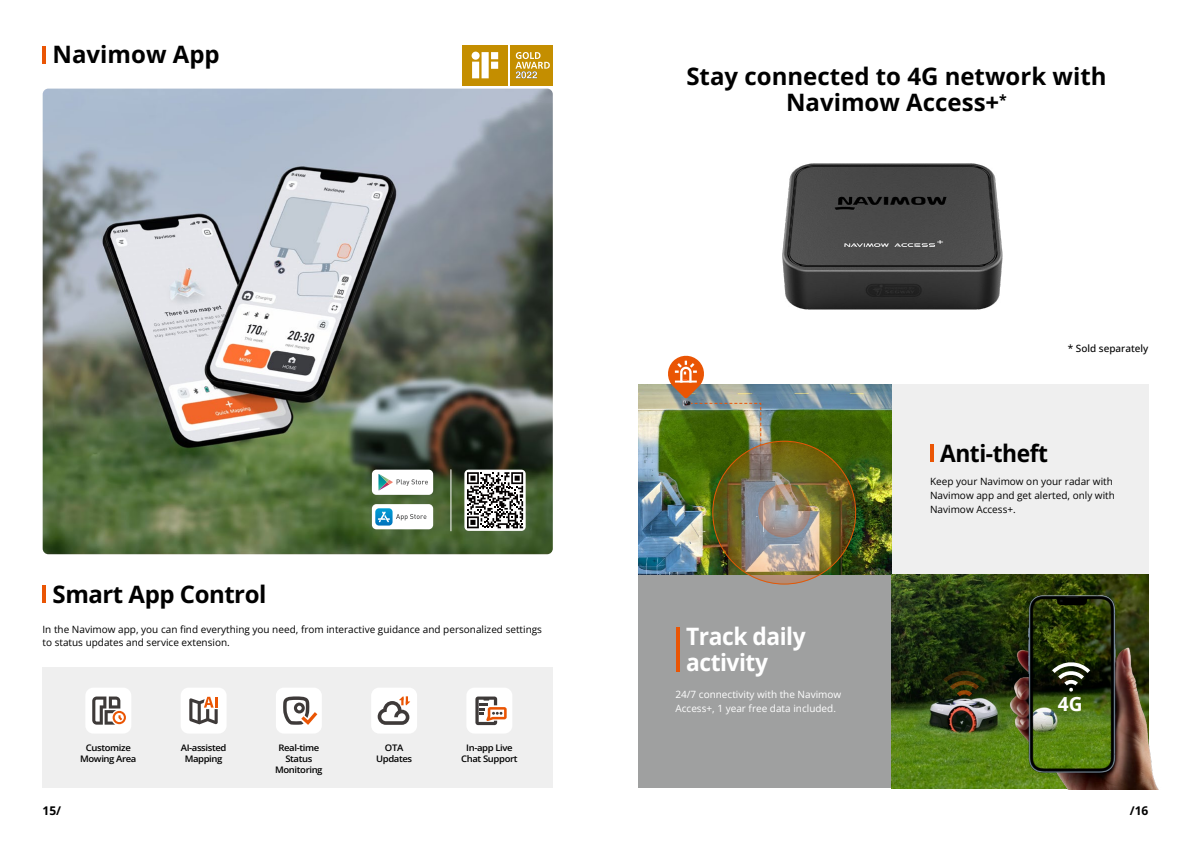
<style>
.page{position:relative;width:1191px;height:842px;background:#fff}
.page>*{position:absolute;margin:0;border:0;box-sizing:border-box;transform-origin:0 0}
.t1{font:700 24px/26px "Open Sans";color:#000;text-align:center}
.t2{font:700 24px/26px "Open Sans";letter-spacing:-.02em;color:#fff;scale:.95 1}
.t3{font:700 24px "Open Sans";letter-spacing:-.02em;color:#000}
.t4{font:700 24px "Open Sans";letter-spacing:-.02em;color:#000;scale:.95 1}
.t5{font:700 19.4px "Open Sans";color:#fff}
.t6{font:700 12px "Open Sans";color:#000}
.t7{font:10px/14px "Open Sans";color:#000}
.t8{font:10px/14px "Open Sans";color:#fff}
.t9{font:500 10px "Open Sans";color:#000}
.t10{font:600 9px/11px "Open Sans";letter-spacing:-.04em;color:#000;text-align:center;scale:1.06 1}
</style>
<div class="page">
<div style="left:891px;top:384px;width:257px;height:191px;background:#efefef"></div>
<div style="left:638px;top:575px;width:253px;height:213px;background:#9fa0a0"></div>
<div style="left:43px;top:667px;width:510px;height:121px;background:#efefef"></div>
<img style="left:43px;top:89px;width:510px;height:465px">
<svg style="left:464px;top:470px;width:61px;height:61px"></svg>
<div style="left:372px;top:470px;width:61px;height:25px;background:#fff;border-radius:4px"></div>
<div style="left:372px;top:504px;width:61px;height:25px;background:#fff;border-radius:4px"></div>
<hr style="left:450px;top:470px;width:1px;height:61px;background:#fff">
<svg style="left:375px;top:508px;width:51px;height:18px"></svg>
<svg style="left:378px;top:474px;width:50px;height:16px"></svg>
<svg style="left:467px;top:472px;width:56px;height:56px"></svg>
<div style="left:85px;top:688px;width:46px;height:45px;background:#fff;border-radius:8px"></div>
<svg style="left:92px;top:696px;width:34px;height:29px"></svg>
<div style="left:181px;top:688px;width:45px;height:45px;background:#fff;border-radius:8px"></div>
<svg style="left:189px;top:697px;width:29px;height:27px"></svg>
<div style="left:276px;top:688px;width:46px;height:45px;background:#fff;border-radius:8px"></div>
<svg style="left:283px;top:696px;width:34px;height:29px"></svg>
<div style="left:371px;top:688px;width:46px;height:45px;background:#fff;border-radius:8px"></div>
<svg style="left:378px;top:696px;width:32px;height:29px"></svg>
<div style="left:466px;top:688px;width:46px;height:45px;background:#fff;border-radius:8px"></div>
<svg style="left:475px;top:696px;width:31px;height:29px"></svg>
<hr style="left:43px;top:586px;width:3px;height:17px;background:#ea5504">
<hr style="left:43px;top:46px;width:3px;height:17px;background:#ea5504">
<hr style="left:676px;top:628px;width:3px;height:44px;background:#ea5504">
<div style="left:462px;top:45px;width:45px;height:41px;background:#c48e00"></div>
<svg style="left:471px;top:52px;width:27px;height:26px"></svg>
<div style="left:510px;top:45px;width:43px;height:41px;background:#c48e00"></div>
<svg style="left:515px;top:52px;width:35px;height:26px"></svg>
<img style="left:782px;top:163px;width:221px;height:147px">
<hr style="left:930px;top:444px;width:3px;height:18px;background:#ea5504">
<img style="left:638px;top:384px;width:253px;height:191px">
<img style="left:891px;top:575px;width:257px;height:213px">
<img style="left:998px;top:582px;width:161px;height:207px">
<svg style="left:943px;top:668px;width:43px;height:28px"></svg>
<svg style="left:1052px;top:660px;width:38px;height:32px"></svg>
<img style="left:713px;top:441px;width:142px;height:143px;border-radius:50%">
<svg style="left:666px;top:355px;width:95px;height:91px"></svg>
<svg style="left:758px;top:484px;width:52px;height:53px;background:#a5968b"></svg>
<div style="left:758px;top:484px;width:52px;height:53px;border:1px solid #ea5504;border-radius:50%"></div>
<h1 class="t1" style="left:53px;top:41px;width:169px">Navimow App</h1>
<h1 class="t3" style="left:53px;top:577px;width:215px">Smart App Control</h1>
<p class="t7" style="left:43px;top:622px;width:501px;line-height:13px">In the Navimow app, you can find everything you need, from interactive guidance and personalized settings to status updates and service extension.</p>
<p class="t10" style="left:80px;top:742px;width:55px">Customize<br>Mowing Area</p>
<p class="t10" style="left:181px;top:742px;width:45px">AI-assisted<br>Mapping</p>
<p class="t10" style="left:275px;top:742px;width:46px">Real-time<br>Status<br>Monitoring</p>
<p class="t10" style="left:376px;top:742px;width:35px">OTA<br>Updates</p>
<p class="t10" style="left:461px;top:742px;width:55px">In-app Live<br>Chat Support</p>
<h1 class="t1" style="left:686px;top:63px;width:421px">Stay connected to 4G network with<br>Navimow Access+<sup>*</sup></h1>
<p class="t9" style="left:1067px;top:341px;width:82px">* Sold separately</p>
<h1 class="t2" style="left:686px;top:623px;width:127px">Track daily activity</h1>
<h1 class="t4" style="left:940px;top:436px;width:115px">Anti-theft</h1>
<p class="t7" style="left:930px;top:474px;width:186px">Keep your Navimow on your radar with<br>Navimow app and get alerted, only with<br>Navimow Access+.</p>
<p class="t8" style="left:675px;top:687px;width:167px">24/7 connectivity with the Navimow<br>Access+, 1 year free data included.</p>
<h2 class="t5" style="left:1057px;top:690px;width:26px">4G</h2>
<p class="t6" style="left:43px;top:802px;width:20px">15/</p>
<p class="t6" style="left:1129px;top:802px;width:20px">/16</p>
</div>
